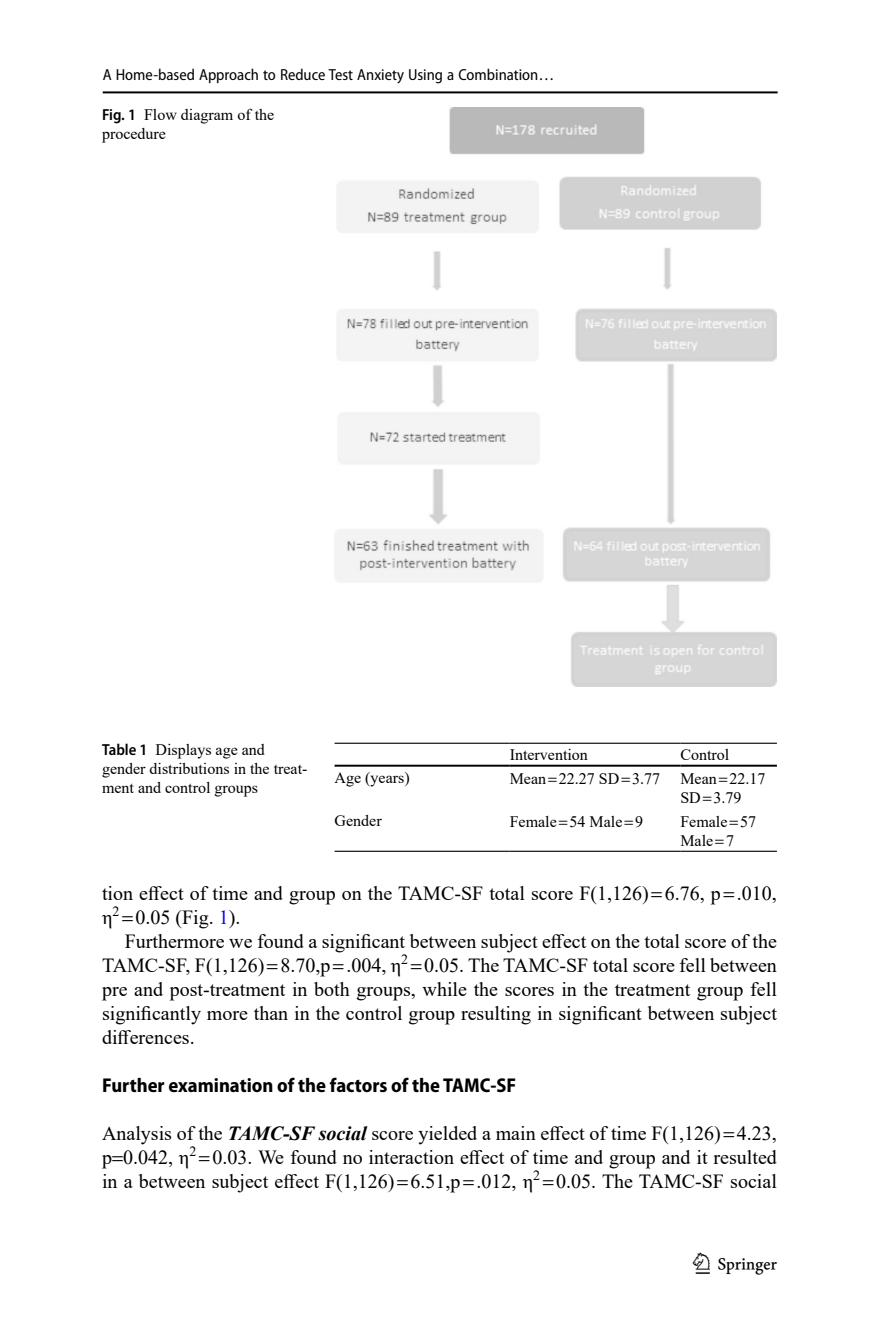
<style>
.page{position:relative;width:879px;height:1333px;background:#fff}
.page>*{position:absolute;margin:0;border:0;box-sizing:border-box;transform-origin:0 0}
.t1{font:30px "Springnew";color:#000}
.Body_Text_Indent{font:20px/24px "Times New Roman";color:#000;text-align:justify}
.Body_Text{font:20px/24px "Times New Roman";color:#000}
.Head_2{font:700 semi-condensed 20px "Myriad Pro";color:#000}
.Table_Body{font:16px/19px "Times New Roman";color:#000}
.Table_Caption_Side{font:16px/19px "Times New Roman";color:#000}
.t2{font:semi-condensed 16px "Myriad Pro";color:#000}
.Figure_Caption_Side{font:16px/19px "Times New Roman";color:#000}
.Table_Head{font:16px "Times New Roman";color:#000}
.s1{font-family:"Myriad Pro";font-weight:600;font-stretch:semi-condensed}
.s2{color:#00f}
.s3{font-weight:700;font-style:italic}
</style>
<div class="page">
<hr style="left:103px;top:91px;width:674px;height:2px;background:#000">
<hr style="left:334px;top:764px;width:176px;height:2px;background:#000">
<hr style="left:510px;top:742px;width:170px;height:1px;background:#000">
<hr style="left:510px;top:764px;width:170px;height:2px;background:#000">
<hr style="left:680px;top:742px;width:97px;height:1px;background:#000">
<hr style="left:680px;top:764px;width:97px;height:2px;background:#000">
<hr style="left:334px;top:850px;width:176px;height:1px;background:#000">
<hr style="left:510px;top:850px;width:170px;height:1px;background:#000">
<hr style="left:680px;top:850px;width:97px;height:1px;background:#000">
<hr style="left:334px;top:742px;width:176px;height:1px;background:#000">
<img style="left:334px;top:108px;width:443px;height:578px">
<p class="t2" style="left:103px;top:66px;width:453px">A Home-based Approach to Reduce Test Anxiety Using a Combination…</p>
<p class="Figure_Caption_Side" style="left:102px;top:104px;width:174px"><span class="s1">Fig. 1</span> Flow diagram of the procedure</p>
<p class="Table_Caption_Side" style="left:102px;top:739px;width:207px"><span class="s1">Table 1</span> Displays age and gender distributions in the treat&shy;ment and control groups</p>
<p class="Table_Head" style="left:510px;top:743px;width:80px">Intervention</p>
<p class="Table_Head" style="left:680px;top:743px;width:50px">Control</p>
<p class="Table_Body" style="left:334px;top:768px;width:77px">Age (years)</p>
<p class="Table_Body" style="left:510px;top:769px;width:152px">Mean 22.27 SD 3.77</p>
<p class="Table_Body" style="left:680px;top:769px;width:87px">Mean 22.17<br>SD 3.79</p>
<p class="Table_Body" style="left:334px;top:810px;width:49px">Gender</p>
<p class="Table_Body" style="left:510px;top:811px;width:135px">Female 54 Male 9</p>
<p class="Table_Body" style="left:680px;top:811px;width:77px">Female 57<br>Male 7</p>
<p class="Body_Text" style="left:102px;top:880px;width:676px">tion effect of time and group on the TAMC-SF total score F(1,126) 6.76, p .010, η<sup>2</sup> 0.05 (Fig. <span class="s2">1</span>).</p>
<p class="Body_Text_Indent" style="left:102px;top:928px;width:676px;text-indent:23px">Furthermore we found a significant between subject effect on the total score of the TAMC-SF, F(1,126) 8.70,p .004, η<sup>2</sup> 0.05. The TAMC-SF total score fell between pre and post-treatment in both groups, while the scores in the treatment group fell significantly more than in the control group resulting in significant between subject differences.</p>
<p class="Head_2" style="left:102px;top:1074px;width:415px">Further examination of the factors of the TAMC-SF</p>
<p class="Body_Text" style="left:102px;top:1120px;width:676px;text-align:justify">Analysis of the <span class="s3">TAMC-SF social</span> score yielded a main effect of time F(1,126) 4.23, p 0.042, η<sup>2</sup> 0.03. We found no interaction effect of time and group and it resulted in a between subject effect F(1,126) 6.51,p .012, η<sup>2</sup> 0.05. The TAMC-SF social</p>
<h1 class="t1" style="left:696px;top:1246px;width:83px">1 3</h1>
</div>
